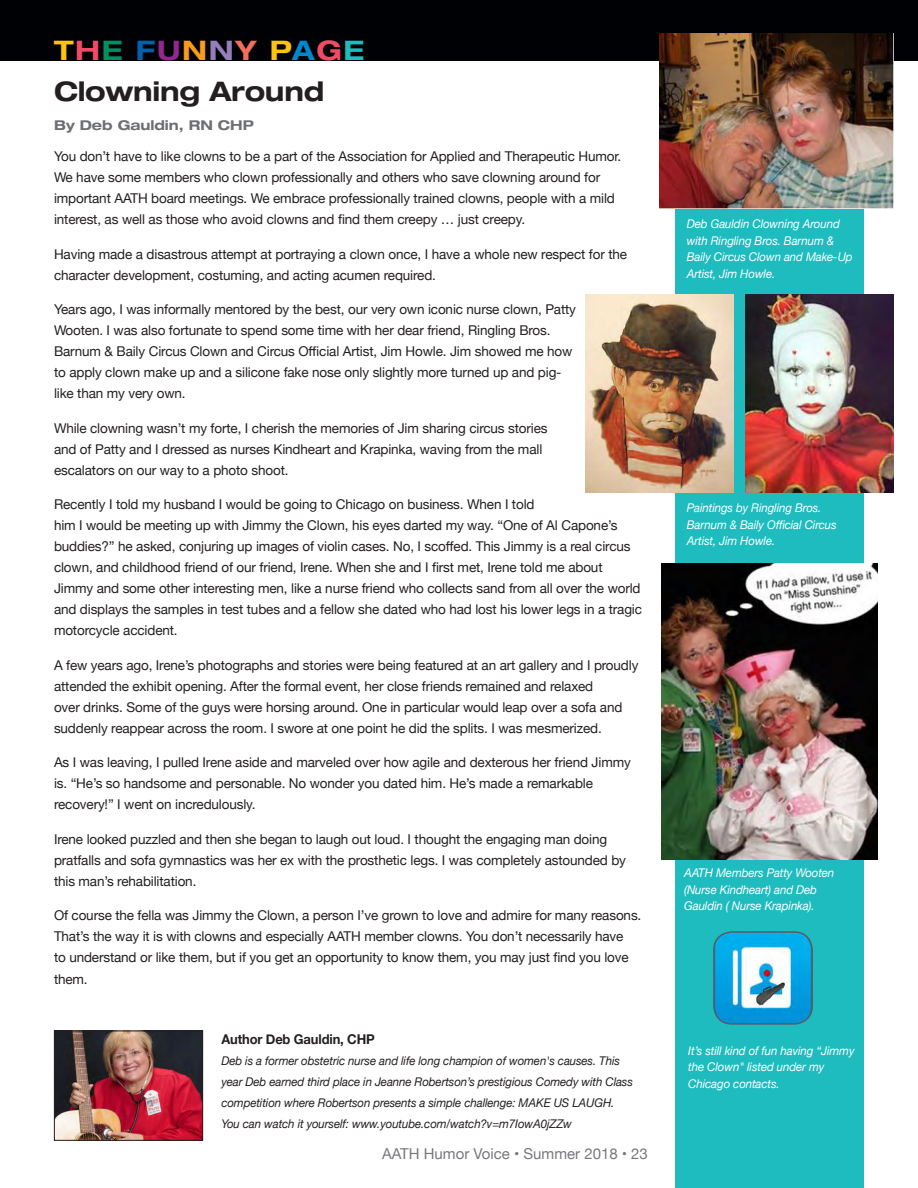
<style>
.page{position:relative;width:918px;height:1188px;background:#fff}
.page>*{position:absolute;margin:0;border:0;box-sizing:border-box;transform-origin:0 0}
.t1{font:700 expanded 27px "Helvetica Neue";letter-spacing:-.01em;color:#231f20}
.t2{font:700 expanded 27px "Helvetica Neue";letter-spacing:.06em;color:#ffc20e}
.t3{font:15px "Helvetica Neue";color:#77787b}
.t4{font:13.5px/21px "Helvetica Neue";letter-spacing:-.01em;color:#231f20}
.t5{font:700 13.5px "Helvetica Neue";letter-spacing:-.01em;color:#231f20;scale:.96 1}
.t6{font:700 expanded 13.5px "Helvetica Neue";color:#6d6e71}
.t7{font:italic 12px/16.5px "Helvetica Neue";letter-spacing:-.01em;color:#fff;scale:.96 1}
.t8{font:italic 12px/21px "Helvetica Neue";letter-spacing:-.01em;color:#231f20;scale:.96 1}
.s1{color:#ef4b64}
.s2{color:#009161}
.s3{color:#0062af}
.s4{color:#92278f}
.s5{color:#f99b1c}
.s6{color:#957fbb}
.s7{color:#f36e5b}
.s8{color:#0088ce}
.s9{color:#1ebcbe}
</style>
<div class="page">
<div style="left:675px;top:0;width:189px;height:1188px;background:#1ebcbe"></div>
<img style="left:56px;top:1033px;width:145px;height:106px">
<div style="left:54px;top:1031px;width:149px;height:110px;border:1px solid #231f20"></div>
<div style="left:0;top:0;width:918px;height:60px;background:#000104"></div>
<img style="left:660px;top:33px;width:234px;height:176px">
<img style="left:586px;top:294px;width:148px;height:198px">
<img style="left:746px;top:294px;width:148px;height:198px">
<img style="left:662px;top:563px;width:215px;height:296px">
<img style="left:714px;top:932px;width:98px;height:90px">
<div style="left:713px;top:931px;width:100px;height:94px;border:2px solid #5a5b5e;border-radius:18px"></div>
<h1 class="t2" style="left:54px;top:34px;width:312px">T<span class="s1">H</span><span class="s2">E</span> <span class="s3">F</span><span class="s4">U</span><span class="s5">N</span><span class="s6">N</span><span class="s7">Y</span> P<span class="s8">A</span><span class="s1">G</span><span class="s9">E</span></h1>
<h1 class="t1" style="left:54px;top:74px;width:272px">Clowning Around</h1>
<p class="t6" style="left:54px;top:117px;width:201px">By Deb Gauldin, RN CHP</p>
<p class="t4" style="left:54px;top:147px;width:569px">You don’t have to like clowns to be a part of the Association for Applied and Therapeutic Humor.<br>We have some members who clown professionally and others who save clowning around for important AATH board meetings. We embrace professionally trained clowns, people with a mild interest, as well as those who avoid clowns and find them creepy … just creepy.</p>
<p class="t4" style="left:54px;top:244px;width:575px">Having made a disastrous attempt at portraying a clown once, I have a whole new respect for the character development, costuming, and acting acumen required.</p>
<p class="t4" style="left:54px;top:300px;width:524px">Years ago, I was informally mentored by the best, our very own iconic nurse clown, Patty Wooten. I was also fortunate to spend some time with her dear friend, Ringling Bros.<br>Barnum &amp; Baily Circus Clown and Circus Official Artist, Jim Howle. Jim showed me how to apply clown make up and a silicone fake nose only slightly more turned up and pig&shy;like than my very own.</p>
<p class="t4" style="left:54px;top:418px;width:495px">While clowning wasn’t my forte, I cherish the memories of Jim sharing circus stories and of Patty and I dressed as nurses Kindheart and Krapinka, waving from the mall escalators on our way to a photo shoot.</p>
<p class="t4" style="left:54px;top:495px;width:590px">Recently I told my husband I would be going to Chicago on business. When I told<br>him I would be meeting up with Jimmy the Clown, his eyes darted my way. “One of Al Capone’s buddies?” he asked, conjuring up images of violin cases. No, I scoffed. This Jimmy is a real circus clown, and childhood friend of our friend, Irene. When she and I first met, Irene told me about Jimmy and some other interesting men, like a nurse friend who collects sand from all over the world and displays the samples in test tubes and a fellow she dated who had lost his lower legs in a tragic motorcycle accident.</p>
<p class="t4" style="left:54px;top:655px;width:586px">A few years ago, Irene’s photographs and stories were being featured at an art gallery and I proudly attended the exhibit opening. After the formal event, her close friends remained and relaxed<br>over drinks. Some of the guys were horsing around. One in particular would leap over a sofa and suddenly reappear across the room. I swore at one point he did the splits. I was mesmerized.</p>
<p class="t4" style="left:54px;top:753px;width:578px">As I was leaving, I pulled Irene aside and marveled over how agile and dexterous her friend Jimmy is. “He’s so handsome and personable. No wonder you dated him. He’s made a remarkable recovery!” I went on incredulously.</p>
<p class="t4" style="left:54px;top:829px;width:573px">Irene looked puzzled and then she began to laugh out loud. I thought the engaging man doing pratfalls and sofa gymnastics was her ex with the prosthetic legs. I was completely astounded by this man’s rehabilitation.</p>
<p class="t4" style="left:54px;top:906px;width:589px">Of course the fella was Jimmy the Clown, a person I’ve grown to love and admire for many reasons.<br>That’s the way it is with clowns and especially AATH member clowns. You don’t necessarily have<br>to understand or like them, but if you get an opportunity to know them, you may just find you love them.</p>
<p class="t5" style="left:221px;top:1028px;width:161px">Author Deb Gauldin, CHP</p>
<p class="t8" style="left:221px;top:1051px;width:430px">Deb is a former obstetric nurse and life long champion of women's causes. This year Deb earned third place in Jeanne Robertson’s prestigious Comedy with Class competition where Robertson presents a simple challenge: MAKE US LAUGH.<br>You can watch it yourself: www.youtube.com/watch?v=m7IowA0jZZw</p>
<p class="t3" style="left:382px;top:1143px;width:267px">AATH Humor Voice • Summer 2018 • 23</p>
<p class="t7" style="left:687px;top:216px;width:174px">Deb Gauldin Clowning Around with Ringling Bros. Barnum &amp;<br>Baily Circus Clown and Make-Up<br>Artist, Jim Howle.</p>
<p class="t7" style="left:687px;top:501px;width:158px">Paintings by Ringling Bros.<br>Barnum &amp; Baily Official Circus<br>Artist, Jim Howle.</p>
<p class="t7" style="left:684px;top:866px;width:158px">AATH Members Patty Wooten (Nurse Kindheart) and Deb<br>Gauldin ( Nurse Krapinka).</p>
<p class="t7" style="left:688px;top:1043px;width:175px">It’s still kind of fun having “Jimmy the Clown" listed under my<br>Chicago contacts.</p>
</div>
